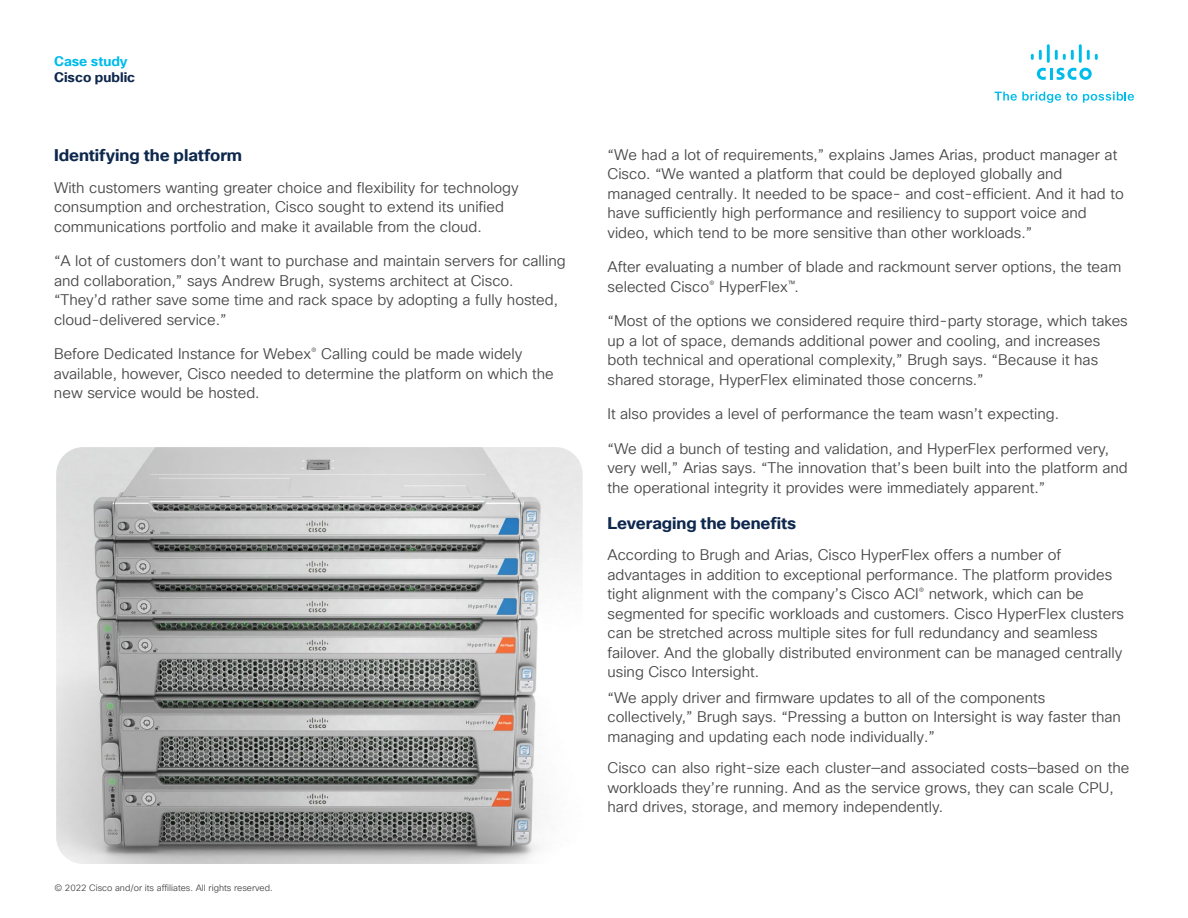
<style>
.page{position:relative;width:1188px;height:918px;background:#fff}
.page>*{position:absolute;margin:0;border:0;box-sizing:border-box;transform-origin:0 0}
.t1{font:700 16.5px "Cisco Sans TT";letter-spacing:-.005em;color:#0d274d}
.t2{font:15px/19.5px "Cisco Sans TT Light";color:#484848}
.t3{font:700 13.5px "Cisco Sans TT";color:#0d274d}
.t4{font:700 13.5px "Cisco Sans TT";color:#00bceb}
.t5{font:9px "Cisco Sans TT Light";color:#484848}
</style>
<div class="page">
<svg style="left:995px;top:92px;width:82px;height:11px"></svg>
<svg style="left:1083px;top:92px;width:51px;height:11px"></svg>
<svg style="left:1037px;top:68px;width:55px;height:12px"></svg>
<svg style="left:1031px;top:50px;width:11px;height:10px"></svg>
<hr style="left:1047px;top:44px;width:3px;height:19px;background:#00bceb">
<svg style="left:1055px;top:50px;width:19px;height:10px"></svg>
<hr style="left:1079px;top:44px;width:3px;height:19px;background:#00bceb">
<svg style="left:1087px;top:50px;width:11px;height:10px"></svg>
<img style="left:56px;top:447px;width:527px;height:417px">
<p class="t4" style="left:54px;top:52px;width:75px">Case study</p>
<p class="t3" style="left:54px;top:68px;width:83px">Cisco public</p>
<p class="t1" style="left:54px;top:144px;width:190px">Identifying the platform</p>
<p class="t2" style="left:54px;top:178px;width:466px">With customers wanting greater choice and flexibility for technology consumption and orchestration, Cisco sought to extend its unified communications portfolio and make it available from the cloud.</p>
<p class="t2" style="left:54px;top:252px;width:513px">“A lot of customers don’t want to purchase and maintain servers for calling and collaboration,” says Andrew Brugh, systems architect at Cisco. “They’d rather save some time and rack space by adopting a fully hosted, cloud-delivered service.”</p>
<p class="t2" style="left:54px;top:345px;width:501px">Before Dedicated Instance for Webex<sup>®</sup> Calling could be made widely available, however, Cisco needed to determine the platform on which the new service would be hosted.</p>
<p class="t5" style="left:54px;top:882px;width:220px">© 2022 Cisco and/or its affiliates. All rights reserved.</p>
<p class="t2" style="left:607px;top:145px;width:518px">“We had a lot of requirements,” explains James Arias, product manager at Cisco. “We wanted a platform that could be deployed globally and managed centrally. It needed to be space- and cost-efficient. And it had to have sufficiently high performance and resiliency to support voice and video, which tend to be more sensitive than other workloads.”</p>
<p class="t2" style="left:607px;top:258px;width:515px">After evaluating a number of blade and rackmount server options, the team selected Cisco<sup>®</sup> HyperFlex<sup>™</sup>.</p>
<p class="t2" style="left:608px;top:312px;width:522px">“Most of the options we considered require third-party storage, which takes up a lot of space, demands additional power and cooling, and increases both technical and operational complexity,” Brugh says. “Because it has shared storage, HyperFlex eliminated those concerns.”</p>
<p class="t2" style="left:608px;top:405px;width:453px">It also provides a level of performance the team wasn’t expecting.</p>
<p class="t2" style="left:608px;top:439px;width:522px">“We did a bunch of testing and validation, and HyperFlex performed very, very well,” Arias says. “The innovation that’s been built into the platform and the operational integrity it provides were immediately apparent.”</p>
<p class="t1" style="left:607px;top:512px;width:190px">Leveraging the benefits</p>
<p class="t2" style="left:607px;top:546px;width:518px">According to Brugh and Arias, Cisco HyperFlex offers a number of advantages in addition to exceptional performance. The platform provides tight alignment with the company’s Cisco ACI<sup>®</sup> network, which can be segmented for specific workloads and customers. Cisco HyperFlex clusters can be stretched across multiple sites for full redundancy and seamless failover. And the globally distributed environment can be managed centrally using Cisco Intersight.</p>
<p class="t2" style="left:607px;top:688px;width:515px">“We apply driver and firmware updates to all of the components collectively,” Brugh says. “Pressing a button on Intersight is way faster than managing and updating each node individually.”</p>
<p class="t2" style="left:607px;top:759px;width:523px">Cisco can also right-size each cluster—and associated costs—based on the workloads they’re running. And as the service grows, they can scale CPU, hard drives, storage, and memory independently.</p>
</div>
